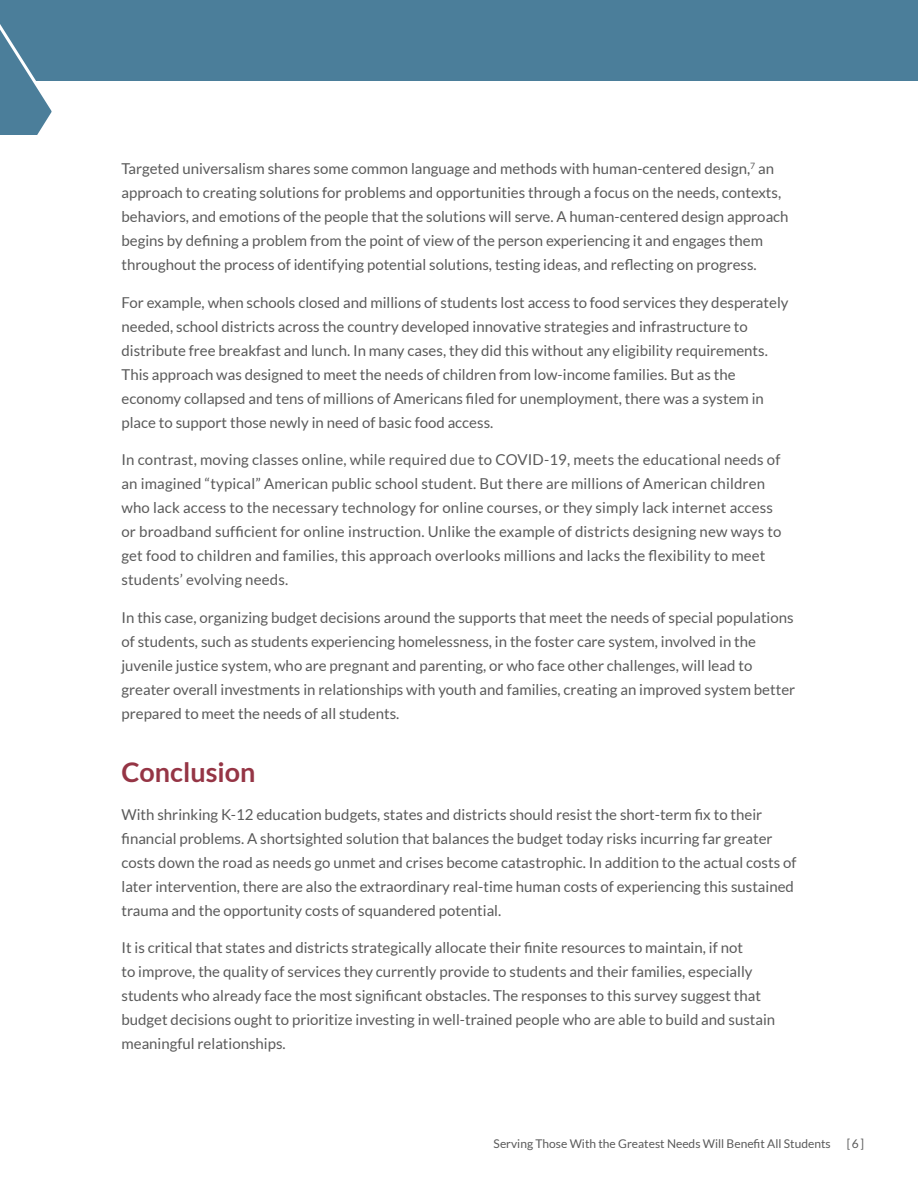
<style>
.page{position:relative;width:918px;height:1188px;background:#fff}
.page>*{position:absolute;margin:0;border:0;box-sizing:border-box;transform-origin:0 0}
.SectionHead{font:700 27px "Lato";color:#953545}
.BodyCopy{font:15px/24px "Lato";color:#5a5a5a}
.t1{font:12px "Lato";color:#5a5a5a}
</style>
<div class="page">
<div style="left:56px;top:0;width:862px;height:81px;background:#4b7e9a"></div>
<svg style="left:0;top:0;width:56px;height:135px;background:#608da5"></svg>
<p class="BodyCopy" style="left:122px;top:157px;width:669px">Targeted universalism shares some common language and methods with human-centered design,<sup>7</sup> an approach to creating solutions for problems and opportunities through a focus on the needs, contexts, behaviors, and emotions of the people that the solutions will serve. A human-centered design approach begins by defining a problem from the point of view of the person experiencing it and engages them throughout the process of identifying potential solutions, testing ideas, and reflecting on progress.</p>
<p class="BodyCopy" style="left:122px;top:290px;width:669px">For example, when schools closed and millions of students lost access to food services they desperately needed, school districts across the country developed innovative strategies and infrastructure to distribute free breakfast and lunch. In many cases, they did this without any eligibility requirements.<br>This approach was designed to meet the needs of children from low-income families. But as the economy collapsed and tens of millions of Americans filed for unemployment, there was a system in place to support those newly in need of basic food access.</p>
<p class="BodyCopy" style="left:122px;top:448px;width:662px">In contrast, moving classes online, while required due to COVID-19, meets the educational needs of an imagined “typical” American public school student. But there are millions of American children who lack access to the necessary technology for online courses, or they simply lack internet access or broadband sufficient for online instruction. Unlike the example of districts designing new ways to get food to children and families, this approach overlooks millions and lacks the flexibility to meet students’ evolving needs.</p>
<p class="BodyCopy" style="left:122px;top:605px;width:675px">In this case, organizing budget decisions around the supports that meet the needs of special populations of students, such as students experiencing homelessness, in the foster care system, involved in the juvenile justice system, who are pregnant and parenting, or who face other challenges, will lead to greater overall investments in relationships with youth and families, creating an improved system better prepared to meet the needs of all students.</p>
<p class="SectionHead" style="left:122px;top:757px;width:136px">Conclusion</p>
<p class="BodyCopy" style="left:122px;top:802px;width:676px">With shrinking K-12 education budgets, states and districts should resist the short-term fix to their financial problems. A shortsighted solution that balances the budget today risks incurring far greater costs down the road as needs go unmet and crises become catastrophic. In addition to the actual costs of later intervention, there are also the extraordinary real-time human costs of experiencing this sustained trauma and the opportunity costs of squandered potential.</p>
<p class="BodyCopy" style="left:122px;top:936px;width:655px">It is critical that states and districts strategically allocate their finite resources to maintain, if not<br>to improve, the quality of services they currently provide to students and their families, especially students who already face the most significant obstacles. The responses to this survey suggest that budget decisions ought to prioritize investing in well-trained people who are able to build and sustain meaningful relationships.</p>
<p class="t1" style="left:494px;top:1136px;width:339px">Serving Those With the Greatest Needs Will Benefit All Students</p>
<p class="t1" style="left:847px;top:1136px;width:19px">[6]</p>
</div>
